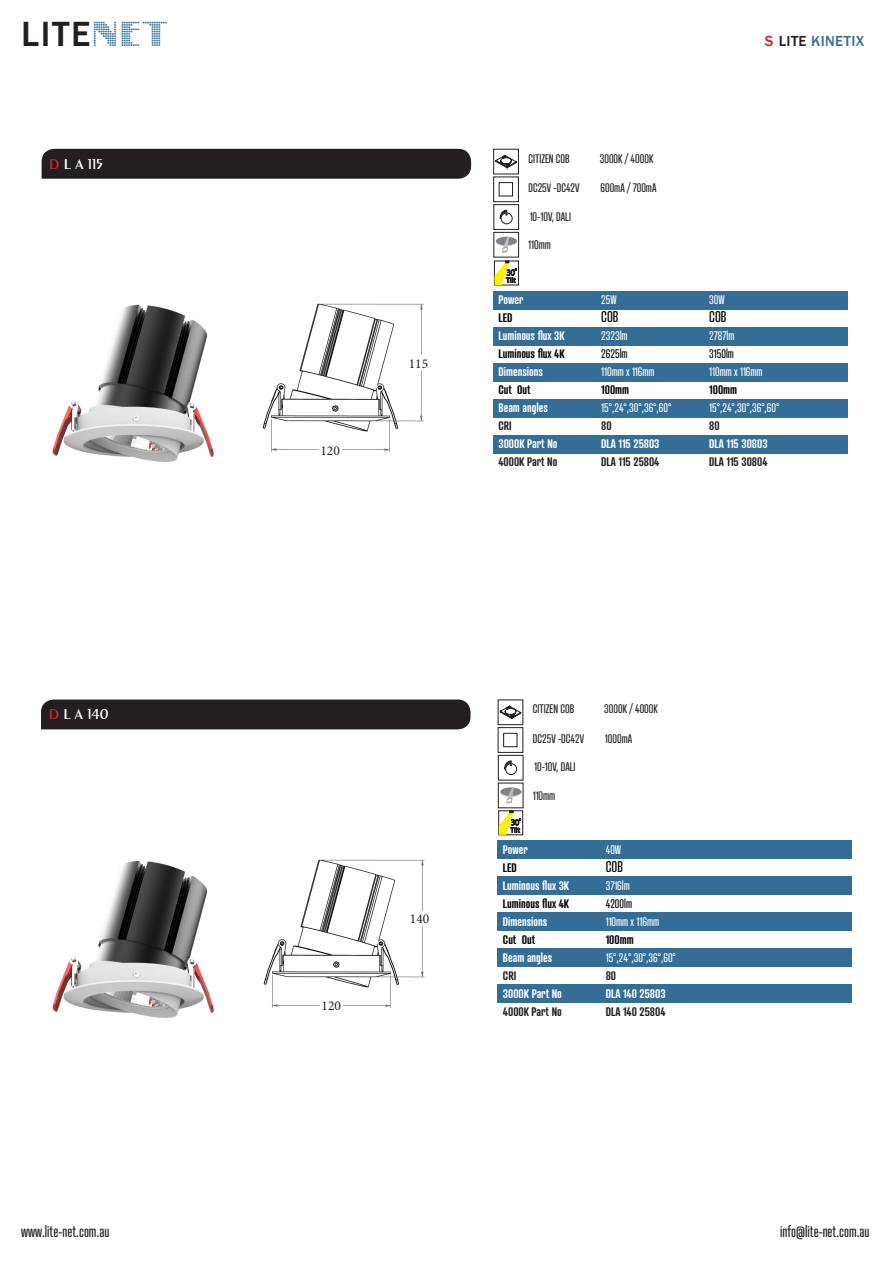
<style>
.page{position:relative;width:893px;height:1263px;background:#fff}
.page>*{position:absolute;margin:0;border:0;box-sizing:border-box;transform-origin:0 0}
.t1{font:500 36px "Franklin Gothic";color:#231f20}
.t2{font:15px "Atrament";color:#231f20}
.t3{font:600 15px "Exotic 350 BT";color:#fff}
.t4{font:500 15px "Franklin Gothic";letter-spacing:.025em;color:#346e96}
.t5{font:15px "Atrament";color:#000}
.t6{font:13.5px "Minion Pro";color:#231f20}
.t7{font:600 12px "Atrament";color:#fff}
.t8{font:12px "Atrament";color:#fff}
.t9{font:12px "Atrament";color:#231f20}
.t10{font:600 12px "Atrament";color:#231f20}
.t11{font:600 12px "Atrament";color:#000}
.t12{font:12px "Atrament";color:#000}
.s1{font-family:"Intellecta Digital";font-weight:400;font-size:45px;color:#346e96}
.s2{color:#d1232a}
.s3{color:#231f20}
.s4{color:#fff}
</style>
<div class="page">
<svg style="left:41px;top:148px;width:431px;height:31px;background:#2d292a"></svg>
<div style="left:493px;top:291px;width:354px;height:18px;background:#346e96"></div>
<div style="left:493px;top:327px;width:354px;height:18px;background:#346e96"></div>
<div style="left:493px;top:363px;width:354px;height:18px;background:#346e96"></div>
<div style="left:493px;top:399px;width:354px;height:18px;background:#346e96"></div>
<div style="left:493px;top:435px;width:354px;height:18px;background:#346e96"></div>
<svg style="left:496px;top:237px;width:21px;height:16px"></svg>
<div style="left:501px;top:213px;width:11px;height:11px;border:1px solid #231f20;border-radius:50%"></div>
<svg style="left:500px;top:210px;width:7px;height:9px"></svg>
<div style="left:493px;top:204px;width:26px;height:26px;border:1px solid #231f20"></div>
<div style="left:493px;top:149px;width:26px;height:25px;border:1px solid #231f20"></div>
<svg style="left:495px;top:155px;width:22px;height:13px"></svg>
<div style="left:493px;top:177px;width:26px;height:25px;border:1px solid #231f20"></div>
<div style="left:499px;top:182px;width:14px;height:14px;border:1px solid #231f20"></div>
<div style="left:493px;top:232px;width:26px;height:25px;border:1px solid #231f20"></div>
<img style="left:52px;top:304px;width:162px;height:158px">
<div style="left:498px;top:841px;width:354px;height:18px;background:#346e96"></div>
<div style="left:498px;top:877px;width:354px;height:18px;background:#346e96"></div>
<div style="left:498px;top:913px;width:354px;height:18px;background:#346e96"></div>
<div style="left:498px;top:949px;width:354px;height:18px;background:#346e96"></div>
<div style="left:498px;top:985px;width:354px;height:18px;background:#346e96"></div>
<svg style="left:500px;top:787px;width:21px;height:17px"></svg>
<div style="left:505px;top:763px;width:12px;height:12px;border:1px solid #231f20;border-radius:50%"></div>
<svg style="left:504px;top:760px;width:8px;height:10px"></svg>
<div style="left:498px;top:755px;width:25px;height:25px;border:1px solid #231f20"></div>
<svg style="left:500px;top:706px;width:21px;height:13px"></svg>
<div style="left:498px;top:727px;width:25px;height:26px;border:1px solid #231f20"></div>
<div style="left:503px;top:733px;width:14px;height:14px;border:1px solid #231f20"></div>
<img style="left:52px;top:860px;width:162px;height:158px">
<svg style="left:41px;top:699px;width:430px;height:31px;background:#2c292a"></svg>
<img style="left:263px;top:859px;width:162px;height:149px">
<img style="left:262px;top:303px;width:162px;height:149px">
<div style="left:494px;top:261px;width:25px;height:24px;border:1px solid #231f20"></div>
<svg style="left:494px;top:261px;width:23px;height:24px"></svg>
<div style="left:498px;top:810px;width:25px;height:25px;border:1px solid #231f20"></div>
<svg style="left:499px;top:810px;width:22px;height:25px"></svg>
<h1 class="t1" style="left:21px;top:12px;width:149px">LITE<span class="s1">NET</span></h1>
<p class="t3" style="left:49px;top:155px;width:55px"><span class="s2">D</span> L A 115</p>
<p class="t3" style="left:49px;top:705px;width:62px"><span class="s2">D</span> L A 140</p>
<p class="t6" style="left:320px;top:441px;width:21px">120</p>
<p class="t6" style="left:409px;top:354px;width:21px">115</p>
<p class="t9" style="left:528px;top:151px;width:43px">CITIZEN COB</p>
<p class="t9" style="left:600px;top:151px;width:55px">3000K / 4000K</p>
<p class="t9" style="left:528px;top:180px;width:53px">DC25V -DC42V</p>
<p class="t9" style="left:600px;top:180px;width:57px">600mA / 700mA</p>
<p class="t9" style="left:530px;top:209px;width:43px">10-10V, DALI</p>
<p class="t9" style="left:528px;top:237px;width:24px">110mm</p>
<p class="t4" style="left:765px;top:32px;width:101px"><span class="s2">S</span> <span class="s3">LITE</span> KINETIX</p>
<p class="t7" style="left:498px;top:292px;width:26px">Power</p>
<p class="t8" style="left:601px;top:293px;width:17px">25W</p>
<p class="t8" style="left:709px;top:293px;width:17px">30W</p>
<p class="t11" style="left:498px;top:310px;width:15px">LED</p>
<p class="t5" style="left:601px;top:308px;width:19px">COB</p>
<p class="t5" style="left:709px;top:308px;width:19px">COB</p>
<p class="t7" style="left:498px;top:328px;width:68px">Luminous flux 3K</p>
<p class="t8" style="left:601px;top:329px;width:28px">2323lm</p>
<p class="t8" style="left:709px;top:329px;width:27px">2787lm</p>
<p class="t11" style="left:498px;top:346px;width:68px">Luminous flux 4K</p>
<p class="t12" style="left:601px;top:347px;width:28px">2625lm</p>
<p class="t12" style="left:709px;top:347px;width:26px">3150lm</p>
<p class="t7" style="left:498px;top:364px;width:46px">Dimensions</p>
<p class="t8" style="left:601px;top:365px;width:55px">110mm x 116mm</p>
<p class="t8" style="left:709px;top:365px;width:55px">110mm x 116mm</p>
<p class="t11" style="left:498px;top:382px;width:34px">Cut Out</p>
<p class="t11" style="left:601px;top:382px;width:29px">100mm</p>
<p class="t11" style="left:709px;top:382px;width:29px">100mm</p>
<p class="t7" style="left:498px;top:400px;width:51px">Beam angles</p>
<p class="t8" style="left:601px;top:401px;width:72px">15°,24°,30°,36°,60°</p>
<p class="t8" style="left:709px;top:401px;width:72px">15°,24°,30°,36°,60°</p>
<p class="t10" style="left:498px;top:418px;width:15px">CRI</p>
<p class="t10" style="left:601px;top:418px;width:12px">80</p>
<p class="t10" style="left:709px;top:418px;width:12px">80</p>
<p class="t7" style="left:498px;top:436px;width:60px">3000K Part No</p>
<p class="t7" style="left:601px;top:436px;width:60px">DLA 115 25803</p>
<p class="t7" style="left:709px;top:436px;width:60px">DLA 115 30803</p>
<p class="t10" style="left:498px;top:454px;width:60px">4000K Part No</p>
<p class="t10" style="left:601px;top:454px;width:60px">DLA 115 25804</p>
<p class="t10" style="left:709px;top:454px;width:104px">DLA 115 30804 <span class="s4">DLE70 803</span></p>
<p class="t6" style="left:322px;top:997px;width:21px">120</p>
<p class="t6" style="left:410px;top:910px;width:21px">140</p>
<p class="t9" style="left:533px;top:702px;width:43px">CITIZEN COB</p>
<p class="t9" style="left:604px;top:702px;width:55px">3000K / 4000K</p>
<p class="t9" style="left:533px;top:731px;width:53px">DC25V -DC42V</p>
<p class="t9" style="left:605px;top:731px;width:29px">1000mA</p>
<p class="t9" style="left:534px;top:760px;width:43px">10-10V, DALI</p>
<p class="t9" style="left:533px;top:788px;width:24px">110mm</p>
<p class="t7" style="left:503px;top:842px;width:26px">Power</p>
<p class="t8" style="left:606px;top:842px;width:17px">40W</p>
<p class="t11" style="left:503px;top:860px;width:15px">LED</p>
<p class="t5" style="left:606px;top:857px;width:19px">COB</p>
<p class="t7" style="left:503px;top:878px;width:68px">Luminous flux 3K</p>
<p class="t8" style="left:606px;top:878px;width:26px">3716lm</p>
<p class="t11" style="left:503px;top:896px;width:68px">Luminous flux 4K</p>
<p class="t12" style="left:606px;top:896px;width:28px">4200lm</p>
<p class="t7" style="left:503px;top:914px;width:46px">Dimensions</p>
<p class="t8" style="left:606px;top:914px;width:55px">110mm x 116mm</p>
<p class="t11" style="left:503px;top:932px;width:34px">Cut Out</p>
<p class="t11" style="left:606px;top:932px;width:29px">100mm</p>
<p class="t7" style="left:503px;top:950px;width:51px">Beam angles</p>
<p class="t8" style="left:606px;top:950px;width:72px">15°,24°,30°,36°,60°</p>
<p class="t10" style="left:503px;top:968px;width:15px">CRI</p>
<p class="t10" style="left:606px;top:968px;width:12px">80</p>
<p class="t7" style="left:503px;top:986px;width:60px">3000K Part No</p>
<p class="t7" style="left:606px;top:986px;width:61px">DLA 140 25803</p>
<p class="t10" style="left:503px;top:1004px;width:60px">4000K Part No</p>
<p class="t10" style="left:606px;top:1004px;width:61px">DLA 140 25804</p>
<p class="t2" style="left:21px;top:1222px;width:90px">www.lite-net.com.au</p>
<p class="t2" style="left:780px;top:1222px;width:91px">info@lite-net.com.au</p>
</div>
